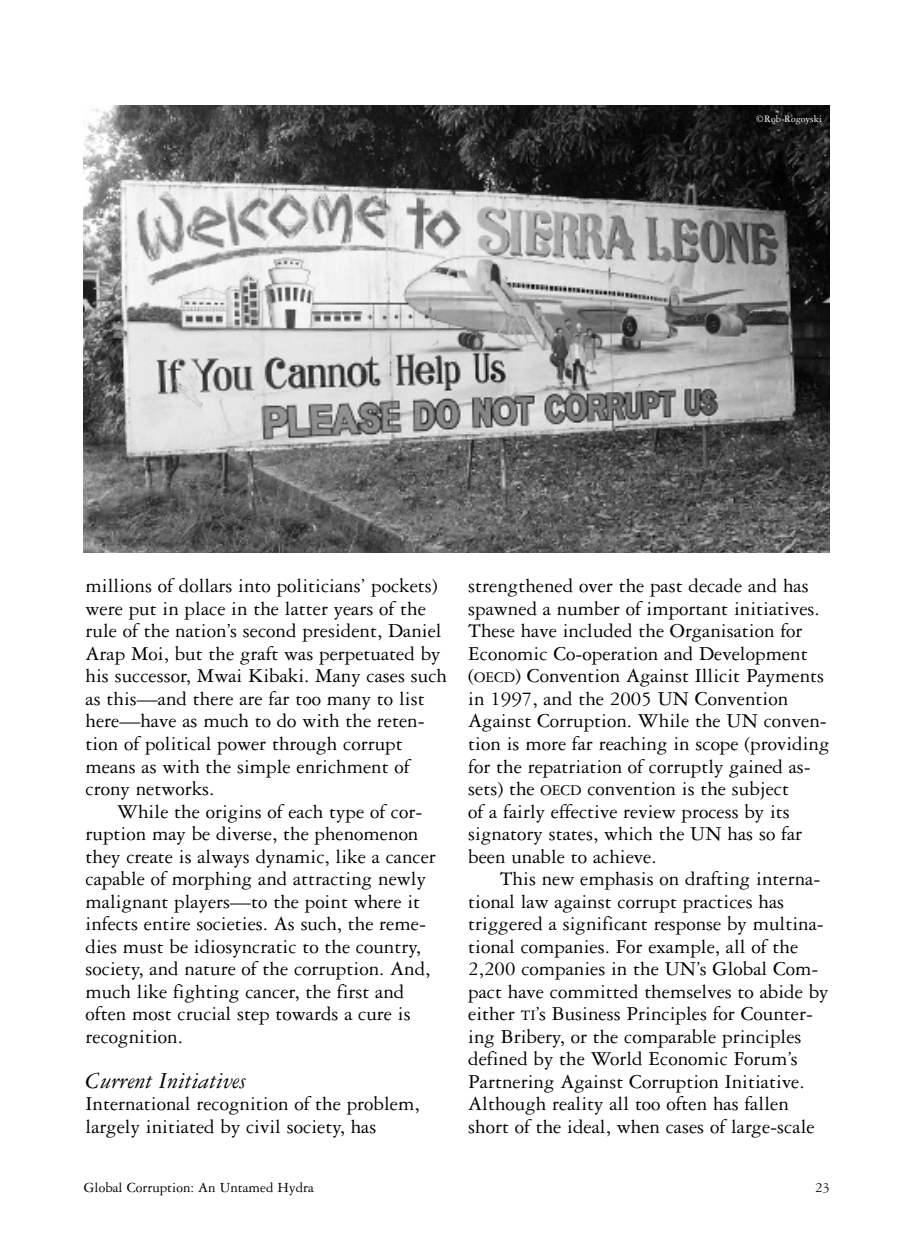
<style>
.page{position:relative;width:914px;height:1260px;background:#fff}
.page>*{position:absolute;margin:0;border:0;box-sizing:border-box;transform-origin:0 0}
.t1{font:italic 24.5px "Garamond 3 LT Std";color:#000}
.t2{font:21px/22.6px "Garamond 3 LT Std";color:#000}
.t3{font:14.88px "Garamond 3 LT Std";color:#000}
.t4{font:10.5px "Garamond 3 LT Std";color:#fff}
.s1{font-size:15.75px}
</style>
<div class="page">
<img style="left:84px;top:105px;width:745px;height:448px">
<p class="t4" style="left:755px;top:115px;width:68px">©Rob Rogoyski</p>
<p class="t2" style="left:86px;top:577px;width:363px">millions of dollars into politicians’ pockets) were put in place in the latter years of the rule of the nation’s second president, Daniel Arap Moi, but the graft was perpetuated by his successor, Mwai Kibaki. Many cases such as this—and there are far too many to list here—have as much to do with the reten&shy;tion of political power through corrupt means as with the simple enrichment of crony networks.</p>
<p class="t2" style="left:86px;top:802px;width:352px;text-indent:32px">While the origins of each type of cor&shy;ruption may be diverse, the phenomenon they create is always dynamic, like a cancer capable of morphing and attracting newly malignant players—to the point where it infects entire societies. As such, the reme&shy;dies must be idiosyncratic to the country, society, and nature of the corruption. And, much like fighting cancer, the first and often most crucial step towards a cure is recognition.</p>
<p class="t1" style="left:86px;top:1072px;width:162px">Current Initiatives</p>
<p class="t2" style="left:86px;top:1095px;width:335px">International recognition of the problem, largely initiated by civil society, has</p>
<p class="t2" style="left:468px;top:577px;width:363px">strengthened over the past decade and has spawned a number of important initiatives.<br>These have included the Organisation for Economic Co-operation and Development (<span class="s1">OECD</span>) Convention Against Illicit Payments in 1997, and the 2005 UN Convention Against Corruption. While the UN conven&shy;tion is more far reaching in scope (providing for the repatriation of corruptly gained as&shy;sets) the <span class="s1">OECD</span> convention is the subject<br>of a fairly effective review process by its signatory states, which the UN has so far been unable to achieve.</p>
<p class="t2" style="left:468px;top:869px;width:362px;text-indent:32px">This new emphasis on drafting interna&shy;tional law against corrupt practices has triggered a significant response by multina&shy;tional companies. For example, all of the 2,200 companies in the UN’s Global Com&shy;pact have committed themselves to abide by either <span class="s1">TI</span>’s Business Principles for Counter&shy;ing Bribery, or the comparable principles defined by the World Economic Forum’s Partnering Against Corruption Initiative.<br>Although reality all too often has fallen short of the ideal, when cases of large-scale</p>
<p class="t3" style="left:84px;top:1182px;width:231px">Global Corruption: An Untamed Hydra</p>
<p class="t3" style="left:815px;top:1182px;width:16px">23</p>
</div>
